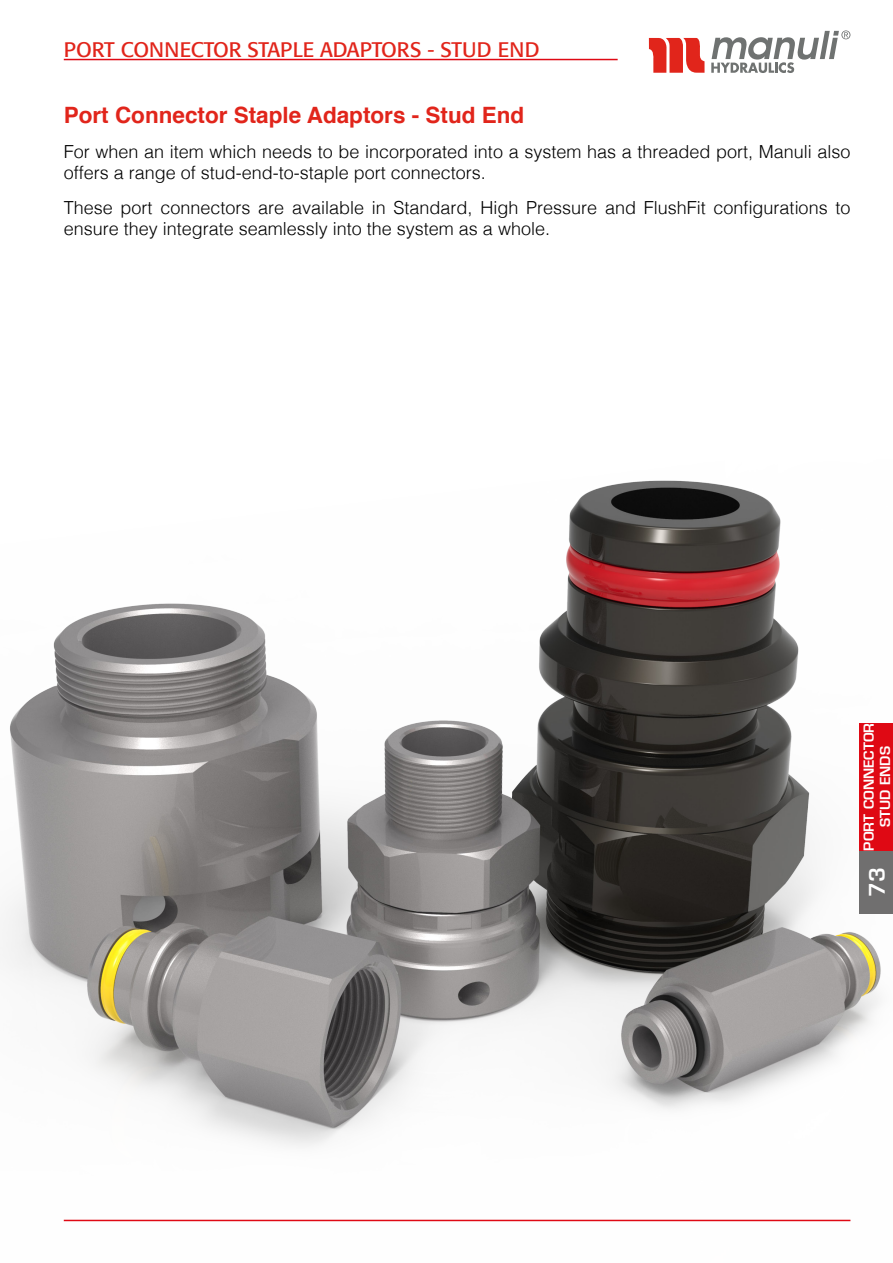
<style>
.page{position:relative;width:893px;height:1263px;background:#fff}
.page>*{position:absolute;margin:0;border:0;box-sizing:border-box;transform-origin:0 0}
.t1{font:700 22.5px "Helvetica";color:#e1251b}
.t2{font:21px "Formata";color:#e1251b}
.t3{font:600 21px "Eurostile";color:#fff}
.t4{font:300 18px/21.6px "Helvetica";color:#000}
.t5{font:600 13.5px/16.2px "Eurostile";color:#fff;text-align:center}
</style>
<div class="page">
<img style="left:0;top:480px;width:881px;height:742px">
<hr style="left:64px;top:1220px;width:786px;height:1px;background:#df0914">
<div style="left:859px;top:850px;width:34px;height:64px;background:#706f6f"></div>
<div style="left:859px;top:723px;width:34px;height:127px;background:#df0914"></div>
<svg style="left:711px;top:30px;width:139px;height:43px"></svg>
<svg style="left:649px;top:37px;width:55px;height:36px"></svg>
<hr style="left:64px;top:59px;width:554px;height:1px;background:#df0914">
<p class="t2" style="left:64px;top:36px;width:477px">PORT CONNECTOR STAPLE ADAPTORS - STUD END</p>
<p class="t1" style="left:64px;top:97px;width:462px">Port Connector Staple Adaptors - Stud End</p>
<p class="t4" style="left:64px;top:139px;width:788px">For when an item which needs to be incorporated into a system has a threaded port, Manuli also offers a range of stud-end-to-staple port connectors.</p>
<p class="t4" style="left:64px;top:195px;width:788px">These port connectors are available in Standard, High Pressure and FlushFit configurations to ensure they integrate seamlessly into the system as a whole.</p>
<p class="t5" style="left:861px;top:850px;width:129px;rotate:-90deg">PORT CONNECTOR<br>STUD ENDS</p>
<p class="t3" style="left:864px;top:897px;width:31px;rotate:-90deg">73</p>
</div>
